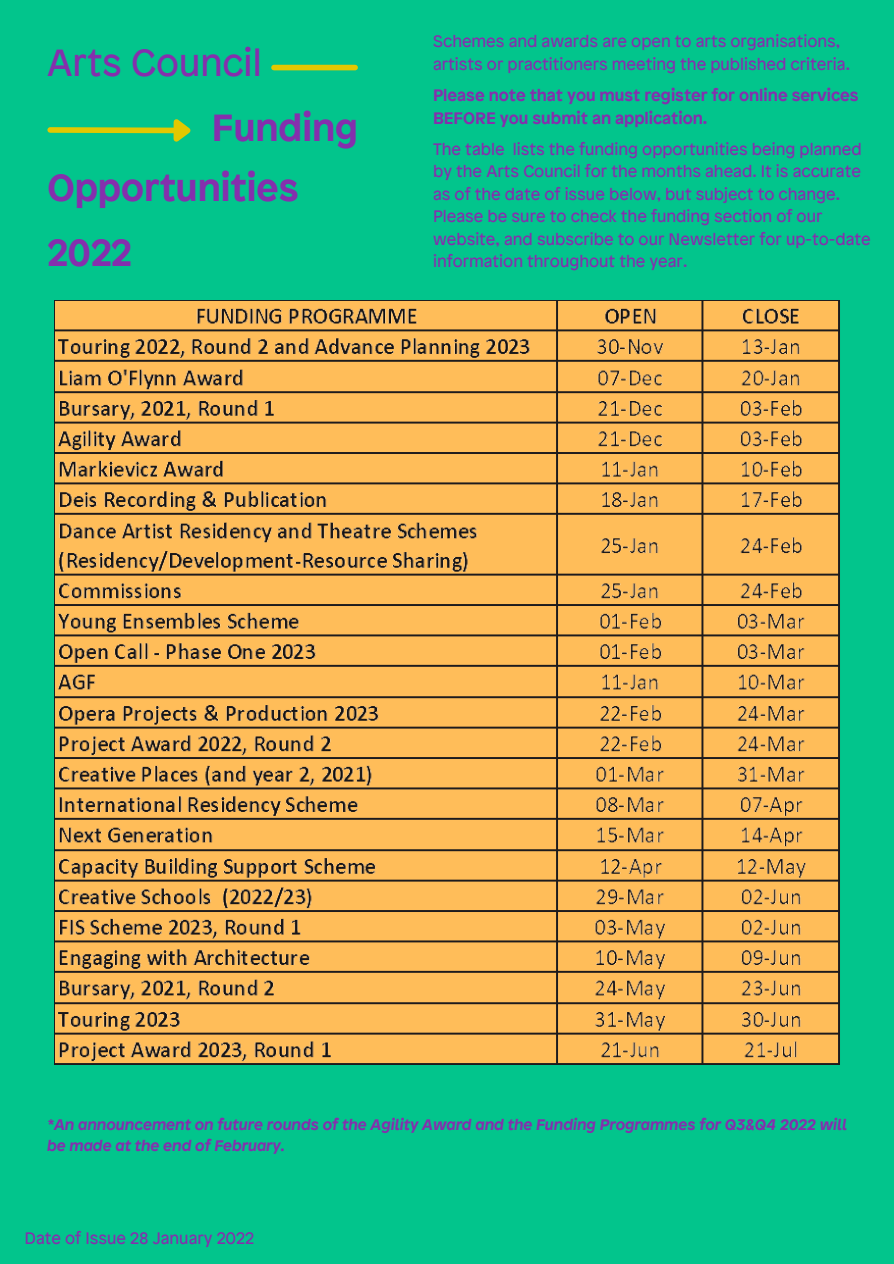
<style>
.page{position:relative;width:894px;height:1264px;background:#fff}
.page>*{position:absolute;margin:0;border:0;box-sizing:border-box;transform-origin:0 0}
.t1{font:700 37.5px "Patron";color:#852fad}
.t2{font:37.5px "Patron";color:#852fad}
.t3{font:16.5px/22.5px "Patron";color:#852fad}
.t4{font:700 16.5px/22.5px "Patron";color:#852fad}
.t5{font:italic 700 15.15px/20.2px "Patron";color:#852fad}
</style>
<div class="page">
<div style="left:0;top:0;width:893px;height:1263px;background:#02c58c"></div>
<svg style="left:47px;top:119px;width:144px;height:23px"></svg>
<div style="left:274px;top:65px;width:81px;height:5px;background:#e2c800"></div>
<img style="left:55px;top:300px;width:785px;height:765px">
<p class="t2" style="left:47px;top:45px;width:216px">Arts Council</p>
<p class="t1" style="left:212px;top:110px;width:148px">Funding</p>
<p class="t1" style="left:47px;top:171px;width:253px">Opportunities</p>
<p class="t1" style="left:47px;top:236px;width:86px">2022</p>
<p class="t3" style="left:433px;top:31px;width:418px">Schemes and awards are open to arts organisations, artists or practitioners meeting the published criteria.</p>
<p class="t4" style="left:433px;top:85px;width:427px">Please note that you must register for online services<br>BEFORE you submit an application.</p>
<p class="t3" style="left:433px;top:138px;width:439px">The table lists the funding opportunities being planned by the Arts Council for the months ahead. It is accurate as of the date of issue below, but subject to change.<br>Please be sure to check the funding section of our website, and subscribe to our Newsletter for up-to-date information throughout the year.</p>
<p class="t5" style="left:47px;top:1115px;width:801px">*An announcement on future rounds of the Agility Award and the Funding Programmes for Q3&amp;Q4 2022 will be made at the end of February.</p>
<p class="t3" style="left:25px;top:1227px;width:231px">Date of Issue 28 January 2022</p>
</div>
